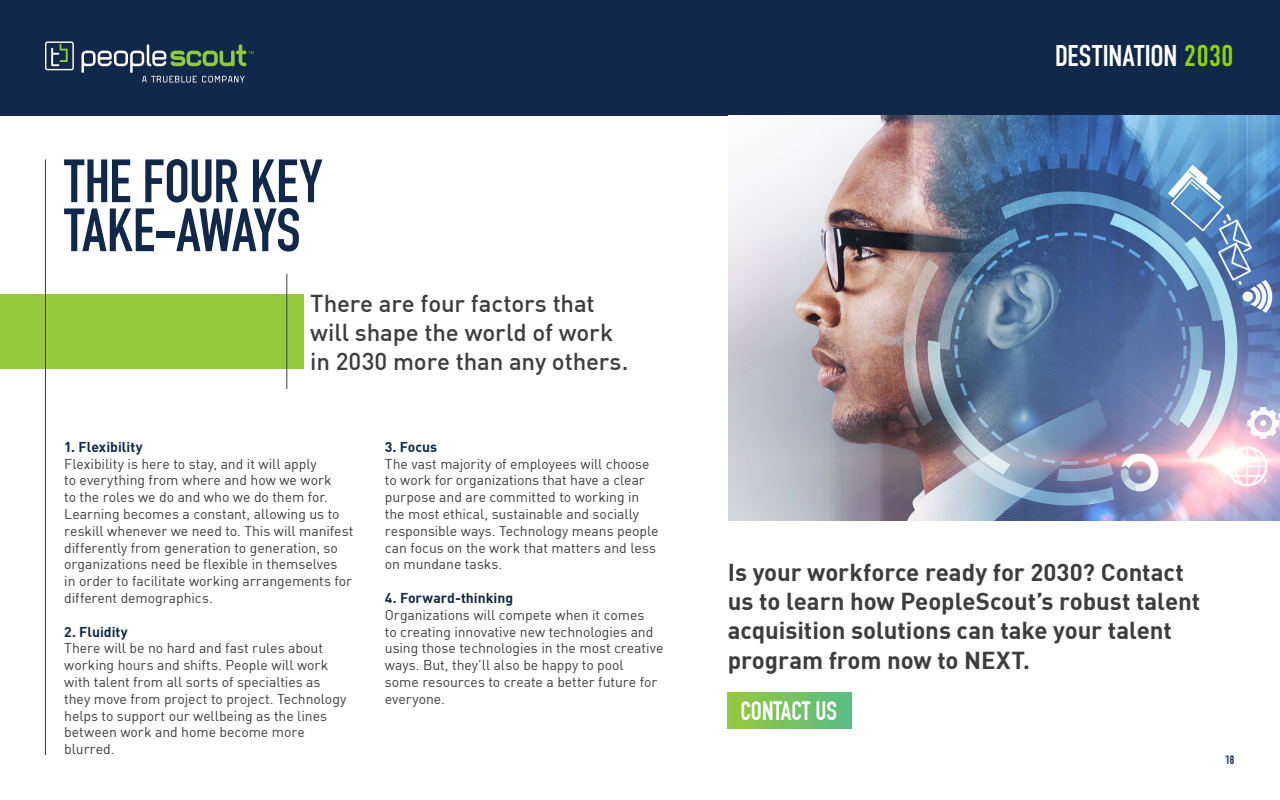
<style>
.page{position:relative;width:1280px;height:800px;background:#fff}
.page>*{position:absolute;margin:0;border:0;box-sizing:border-box;transform-origin:0 0}
.t1{font:700 60px/49px "DIN Condensed";letter-spacing:-.015em;color:#12284b}
.t2{font:30px "DIN Condensed";letter-spacing:-.015em;color:#fff}
.t3{font:700 26px "DIN Condensed";color:#fff}
.t4{font:24px/29.3px "DIN Bold";letter-spacing:-.005em;color:#3d3d3d}
.t5{font:500 24px/29.3px "DIN";letter-spacing:-.005em;color:#3d3d3d}
.t6{font:14px/16.8px "DIN";letter-spacing:-.005em;color:#3d3d3d}
.t7{font:14px "DIN Bold";color:#10284c}
.t8{font:700 12px "DIN Condensed";color:#10284c}
.s1{color:#91d400}
</style>
<div class="page">
<div style="left:0;top:0;width:1280px;height:115px;background:#12284b"></div>
<svg style="left:45px;top:41px;width:29px;height:29px"></svg>
<svg style="left:82px;top:44px;width:172px;height:39px"></svg>
<div style="left:0;top:295px;width:303px;height:74px;background:#96c93d"></div>
<hr style="left:45px;top:159px;width:1px;height:596px;background:#3d3d3d">
<hr style="left:286px;top:274px;width:1px;height:115px;background:#3d3d3d">
<img style="left:729px;top:115px;width:551px;height:405px">
<div style="left:728px;top:692px;width:124px;height:36px;background:linear-gradient(to right,#96c83d,#58bd85)"></div>
<h1 class="t1" style="left:64px;top:157px;width:260px">THE FOUR KEY<br>TAKE-AWAYS</h1>
<h3 class="t5" style="left:310px;top:288px;width:320px">There are four factors that will shape the world of work in 2030 more than any others.</h3>
<p class="t7" style="left:64px;top:438px;width:80px">1. Flexibility</p>
<p class="t6" style="left:64px;top:455px;width:291px">Flexibility is here to stay, and it will apply<br>to everything from where and how we work<br>to the roles we do and who we do them for.<br>Learning becomes a constant, allowing us to reskill whenever we need to. This will manifest differently from generation to generation, so organizations need be flexible in themselves<br>in order to facilitate working arrangements for different demographics.</p>
<p class="t7" style="left:64px;top:622px;width:65px">2. Fluidity</p>
<p class="t6" style="left:64px;top:640px;width:284px">There will be no hard and fast rules about working hours and shifts. People will work with talent from all sorts of specialties as they move from project to project. Technology helps to support our wellbeing as the lines between work and home become more blurred.</p>
<p class="t7" style="left:385px;top:438px;width:54px">3. Focus</p>
<p class="t6" style="left:385px;top:455px;width:275px">The vast majority of employees will choose to work for organizations that have a clear purpose and are committed to working in the most ethical, sustainable and socially responsible ways. Technology means people can focus on the work that matters and less on mundane tasks.</p>
<p class="t7" style="left:385px;top:589px;width:130px">4. Forward-thinking</p>
<p class="t6" style="left:385px;top:606px;width:280px">Organizations will compete when it comes<br>to creating innovative new technologies and using those technologies in the most creative ways. But, they’ll also be happy to pool<br>some resources to create a better future for everyone.</p>
<h2 class="t2" style="left:1055px;top:39px;width:180px">DESTINATION <span class="s1">2030</span></h2>
<h3 class="t4" style="left:728px;top:556px;width:474px">Is your workforce ready for 2030? Contact us to learn how PeopleScout’s robust talent acquisition solutions can take your talent program from now to NEXT.</h3>
<h3 class="t3" style="left:740px;top:695px;width:98px">CONTACT US</h3>
<p class="t8" style="left:1225px;top:752px;width:10px">18</p>
</div>
